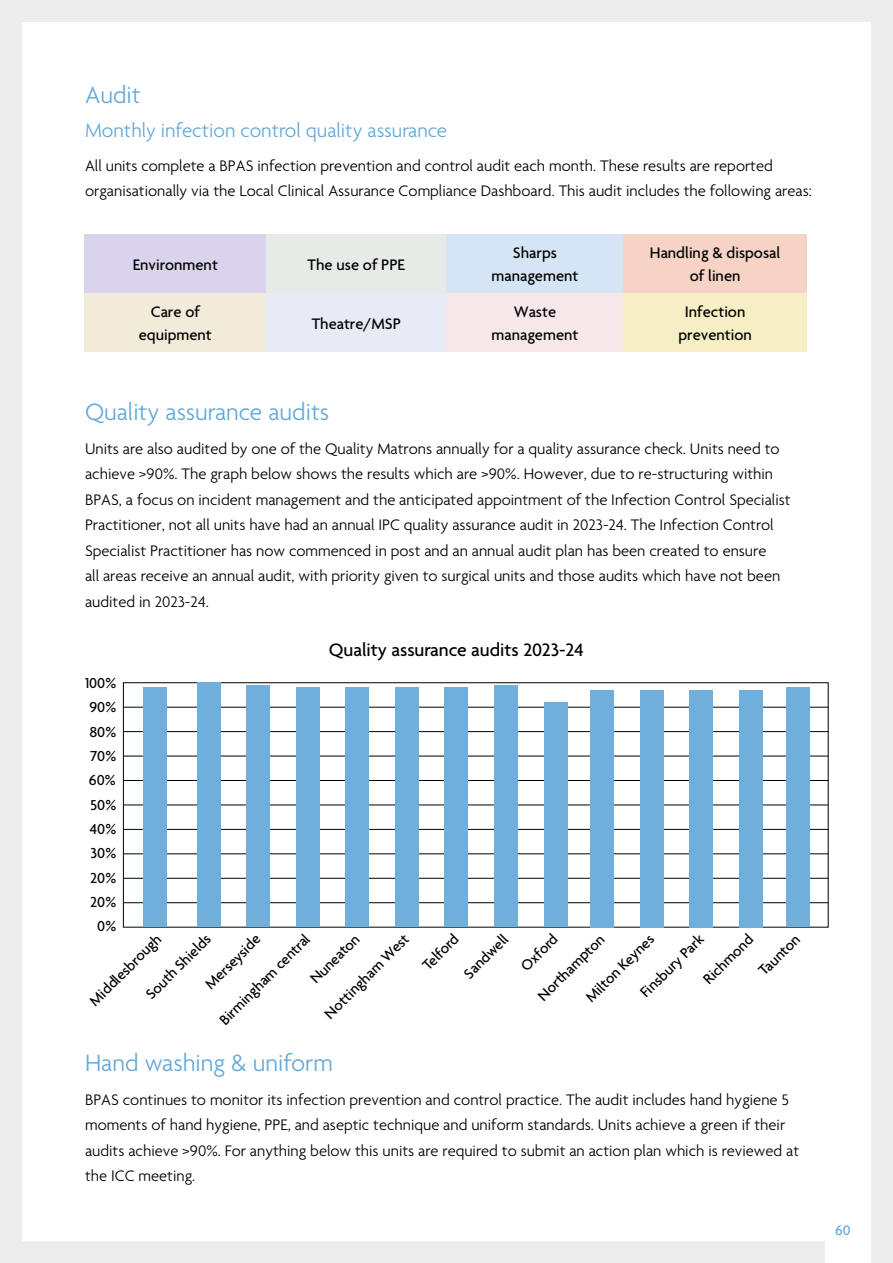
<style>
.page{position:relative;width:893px;height:1263px;background:#fff}
.page>*{position:absolute;margin:0;border:0;box-sizing:border-box;transform-origin:0 0}
.t1{font:300 25.5px "Agenda";color:#62a9d8}
.t2{font:300 21px "Agenda";color:#62a9d8}
.t3{font:500 19.5px "Agenda";color:#000}
.t4{font:300 16.5px/25.5px "Agenda";color:#000}
.t5{font:500 16.5px/23.2px "Agenda";color:#000;text-align:center}
.t6{font:500 15.6px/24.3px "Agenda";color:#000}
.t7{font:500 15px "Agenda";color:#62a9d8}
</style>
<div class="page">
<div style="left:0;top:0;width:893px;height:21px;background:#ededed"></div>
<div style="left:0;top:1242px;width:825px;height:21px;background:#ededed"></div>
<div style="left:0;top:0;width:21px;height:1263px;background:#ededed"></div>
<div style="left:872px;top:0;width:21px;height:1263px;background:#ededed"></div>
<div style="left:85px;top:234px;width:181px;height:60px;background:#d9d3eb"></div>
<div style="left:266px;top:234px;width:180px;height:60px;background:#e6ebe8"></div>
<div style="left:446px;top:234px;width:177px;height:60px;background:#d6e5f5"></div>
<div style="left:623px;top:234px;width:184px;height:60px;background:#f6d3c4"></div>
<div style="left:85px;top:294px;width:181px;height:58px;background:#f3ebd9"></div>
<div style="left:266px;top:294px;width:180px;height:58px;background:#e6ebf5"></div>
<div style="left:446px;top:294px;width:177px;height:58px;background:#f6e7e9"></div>
<div style="left:623px;top:294px;width:184px;height:58px;background:#f6eec4"></div>
<hr style="left:123px;top:853px;width:705px;height:1px;background:#000">
<hr style="left:123px;top:805px;width:705px;height:1px;background:#000">
<hr style="left:123px;top:756px;width:705px;height:1px;background:#000">
<hr style="left:123px;top:902px;width:705px;height:1px;background:#000">
<hr style="left:123px;top:829px;width:705px;height:1px;background:#000">
<hr style="left:123px;top:780px;width:705px;height:1px;background:#000">
<hr style="left:123px;top:731px;width:705px;height:1px;background:#000">
<hr style="left:123px;top:707px;width:705px;height:1px;background:#000">
<hr style="left:123px;top:878px;width:705px;height:1px;background:#000">
<div style="left:786px;top:688px;width:23px;height:239px;background:#70afdb"></div>
<div style="left:739px;top:690px;width:24px;height:237px;background:#70afdb"></div>
<div style="left:690px;top:690px;width:23px;height:237px;background:#70afdb"></div>
<div style="left:640px;top:690px;width:24px;height:237px;background:#70afdb"></div>
<div style="left:590px;top:690px;width:24px;height:237px;background:#70afdb"></div>
<div style="left:544px;top:702px;width:23px;height:225px;background:#70afdb"></div>
<div style="left:494px;top:685px;width:24px;height:242px;background:#70afdb"></div>
<div style="left:445px;top:688px;width:23px;height:239px;background:#70afdb"></div>
<div style="left:395px;top:688px;width:24px;height:239px;background:#70afdb"></div>
<div style="left:346px;top:688px;width:23px;height:239px;background:#70afdb"></div>
<div style="left:296px;top:688px;width:24px;height:239px;background:#70afdb"></div>
<div style="left:246px;top:685px;width:24px;height:242px;background:#70afdb"></div>
<div style="left:197px;top:683px;width:23px;height:244px;background:#70afdb"></div>
<div style="left:143px;top:688px;width:24px;height:239px;background:#70afdb"></div>
<h1 class="t1" style="left:85px;top:81px;width:57px">Audit</h1>
<p class="t2" style="left:85px;top:119px;width:364px">Monthly infection control quality assurance</p>
<p class="t4" style="left:85px;top:154px;width:728px">All units complete a BPAS infection prevention and control audit each month. These results are reported organisationally via the Local Clinical Assurance Compliance Dashboard. This audit includes the following areas:</p>
<p class="t5" style="left:133px;top:254px;width:87px">Environment</p>
<p class="t5" style="left:308px;top:254px;width:99px">The use of PPE</p>
<p class="t5" style="left:491px;top:242px;width:88px">Sharps management</p>
<p class="t5" style="left:650px;top:242px;width:132px">Handling &amp; disposal of linen</p>
<p class="t5" style="left:139px;top:301px;width:74px">Care of equipment</p>
<p class="t5" style="left:312px;top:313px;width:91px">Theatre/MSP</p>
<p class="t5" style="left:491px;top:301px;width:88px">Waste management</p>
<p class="t5" style="left:678px;top:301px;width:75px">Infection prevention</p>
<h1 class="t1" style="left:85px;top:398px;width:246px">Quality assurance audits</h1>
<p class="t4" style="left:85px;top:437px;width:707px">Units are also audited by one of the Quality Matrons annually for a quality assurance check. Units need to achieve &gt;90%. The graph below shows the results which are &gt;90%. However, due to re-structuring within BPAS, a focus on incident management and the anticipated appointment of the Infection Control Specialist Practitioner, not all units have had an annual IPC quality assurance audit in 2023-24. The Infection Control Specialist Practitioner has now commenced in post and an annual audit plan has been created to ensure<br>all areas receive an annual audit, with priority given to surgical units and those audits which have not been audited in 2023-24.</p>
<p class="t6" style="left:85px;top:672px;width:33px">100%</p>
<p class="t6" style="left:89px;top:696px;width:28px">90%</p>
<p class="t6" style="left:89px;top:720px;width:28px">80%<br>70%</p>
<p class="t6" style="left:89px;top:769px;width:28px">60%</p>
<p class="t6" style="left:90px;top:793px;width:28px">50%</p>
<p class="t6" style="left:90px;top:818px;width:28px">40%<br>30%</p>
<p class="t6" style="left:90px;top:866px;width:28px">20%<br>20%</p>
<p class="t3" style="left:329px;top:639px;width:256px">Quality assurance audits 2023-24</p>
<p class="t6" style="left:97px;top:915px;width:20px">0%</p>
<p class="t6" style="left:635px;top:987px;width:85px;rotate:-45deg">Finsbury Park</p>
<p class="t6" style="left:727px;top:938px;width:53px;line-height:33px;text-indent:-45px;rotate:-45deg">Richmond<br>Taunton</p>
<p class="t6" style="left:214px;top:1014px;width:123px;rotate:-45deg">Birmingham central</p>
<p class="t6" style="left:305px;top:973px;width:64px;rotate:-45deg">N uneaton</p>
<p class="t6" style="left:319px;top:1008px;width:114px;rotate:-45deg">N ottingham W est</p>
<p class="t6" style="left:417px;top:960px;width:46px;rotate:-45deg">Telford</p>
<p class="t6" style="left:458px;top:968px;width:58px;rotate:-45deg">Sandw ell</p>
<p class="t6" style="left:506px;top:964px;width:89px;line-height:33px;text-indent:9px;rotate:-45deg">O xford<br>N orthampton</p>
<p class="t6" style="left:84px;top:995px;width:96px;rotate:-45deg">Middlesbrough</p>
<p class="t6" style="left:200px;top:979px;width:73px;rotate:-45deg">Merseyside</p>
<p class="t6" style="left:140px;top:989px;width:87px;rotate:-45deg">South Shields</p>
<p class="t6" style="left:580px;top:992px;width:91px;rotate:-45deg">Milton Keynes</p>
<h1 class="t1" style="left:85px;top:1049px;width:249px">Hand washing &amp; uniform</h1>
<p class="t4" style="left:85px;top:1088px;width:716px">BPAS continues to monitor its infection prevention and control practice. The audit includes hand hygiene 5 moments of hand hygiene, PPE, and aseptic technique and uniform standards. Units achieve a green if their audits achieve &gt;90%. For anything below this units are required to submit an action plan which is reviewed at the ICC meeting.</p>
<p class="t7" style="left:835px;top:1222px;width:17px">60</p>
</div>
